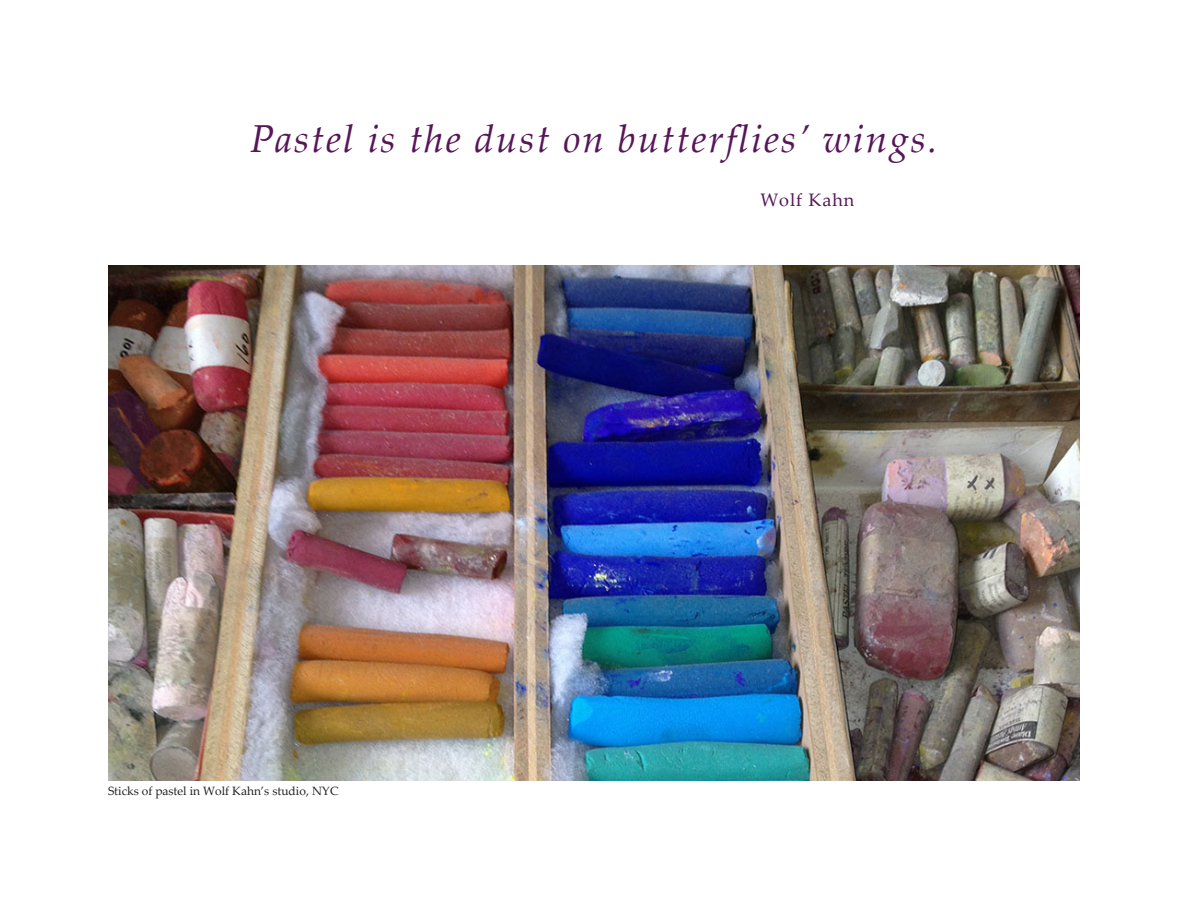
<style>
.page{position:relative;width:1188px;height:918px;background:#fff}
.page>*{position:absolute;margin:0;border:0;box-sizing:border-box;transform-origin:0 0}
.t1{font:italic 39px "Palatino Linotype";letter-spacing:.05em;color:#571658}
.t2{font:18px "Palatino Linotype";letter-spacing:.05em;color:#571658}
.t3{font:12px "Palatino Linotype";color:#231f20}
</style>
<div class="page">
<img style="left:108px;top:266px;width:972px;height:514px">
<p class="t1" style="left:250px;top:111px;width:689px">Pastel is the dust on butterflies’ wings.</p>
<p class="t2" style="left:760px;top:187px;width:95px">Wolf Kahn</p>
<p class="t3" style="left:108px;top:782px;width:232px">Sticks of pastel in Wolf Kahn’s studio, NYC</p>
</div>
